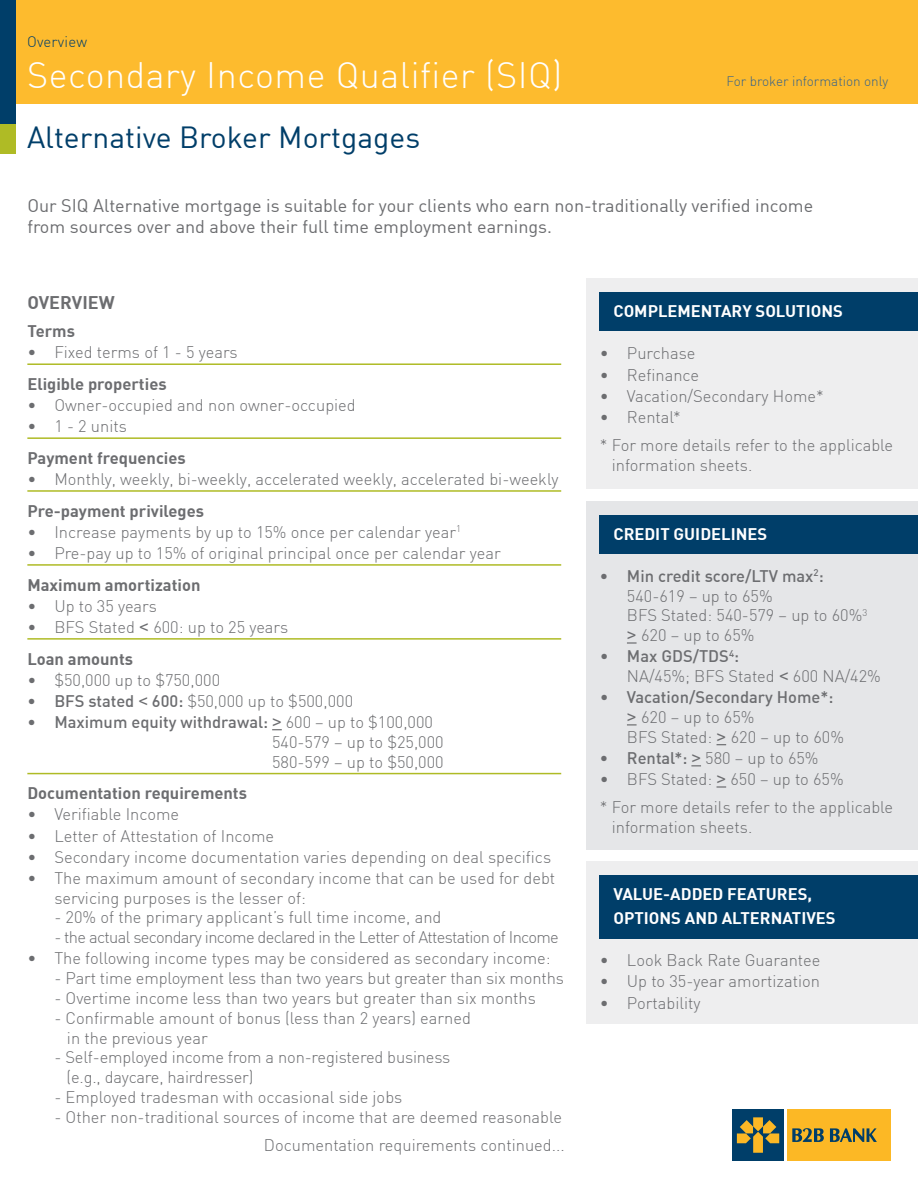
<style>
.page{position:relative;width:918px;height:1188px;background:#fff}
.page>*{position:absolute;margin:0;border:0;box-sizing:border-box;transform-origin:0 0}
.HEADING_-_Main{font:300 36px "DIN";letter-spacing:.015em;color:#fff}
.HEADING_-_Subheading{font:30px "DIN";color:#003e69}
.COPY_-_Intro__12pt{font:18px/21.6px "DIN";color:#6c6d70}
.COPY_-_Sub_Sub_Heade{font:700 18px "DIN";color:#6c6d70}
.COPY_-_Bullets__11pt{font:300 16.5px/19.8px "DIN";color:#6c6d70}
.COPY_-_Body__11pt__L{font:300 16.5px/19.8px "DIN";color:#6c6d70}
.COPY_-_Body__11pt__L-2{font:700 16.5px "DIN";color:#6c6d70}
.t1{font:700 16.5px/23.4px "DIN";color:#fff}
.COPY_-_Bullets__11pt-2{font:300 16.5px "DIN";letter-spacing:-.04em;color:#6c6d70}
.HEADING_-_Sell_Sheet{font:300 15px "DIN";letter-spacing:.015em;color:#003e69}
.HEADING_-_For_adviso{font:300 13.5px "DIN";color:#37638a}
.s1{font-family:"Arial";font-weight:400}
.s2{font-weight:500}
</style>
<div class="page">
<div style="left:0;top:0;width:15px;height:153px;background:#afbb25"></div>
<div style="left:0;top:0;width:918px;height:104px;background:#fdbb2e"></div>
<div style="left:0;top:0;width:15px;height:123px;background:#003e69"></div>
<div style="left:732px;top:1109px;width:52px;height:52px;background:#003e69"></div>
<svg style="left:737px;top:1117px;width:42px;height:36px"></svg>
<div style="left:787px;top:1109px;width:104px;height:52px;background:#fcb825"></div>
<svg style="left:792px;top:1128px;width:32px;height:14px"></svg>
<svg style="left:830px;top:1128px;width:47px;height:14px"></svg>
<div style="left:586px;top:501px;width:332px;height:349px;background:#e5e6e8"></div>
<svg style="left:627px;top:642px;width:10px;height:2px"></svg>
<svg style="left:627px;top:724px;width:10px;height:2px"></svg>
<svg style="left:717px;top:786px;width:9px;height:2px"></svg>
<div style="left:600px;top:515px;width:318px;height:39px;background:#003e69"></div>
<div style="left:586px;top:279px;width:332px;height:210px;background:#eeeeef"></div>
<div style="left:600px;top:292px;width:318px;height:39px;background:#003e69"></div>
<div style="left:586px;top:862px;width:332px;height:162px;background:#eeeeef"></div>
<div style="left:600px;top:875px;width:318px;height:63px;background:#003e69"></div>
<hr style="left:27px;top:363px;width:534px;height:2px;background:#afbb25">
<hr style="left:27px;top:437px;width:534px;height:2px;background:#afbb25">
<hr style="left:27px;top:490px;width:534px;height:2px;background:#afbb25">
<hr style="left:27px;top:564px;width:534px;height:2px;background:#afbb25">
<hr style="left:27px;top:638px;width:534px;height:2px;background:#afbb25">
<hr style="left:27px;top:773px;width:534px;height:1px;background:#afbb25">
<p class="HEADING_-_Sell_Sheet" style="left:27px;top:33px;width:62px">Overview</p>
<p class="HEADING_-_Main" style="left:27px;top:53px;width:537px">Secondary Income Qualifier (SIQ)</p>
<p class="HEADING_-_Subheading" style="left:27px;top:118px;width:395px">Alternative Broker Mortgages</p>
<p class="HEADING_-_For_adviso" style="left:727px;top:73px;width:163px">For broker information only</p>
<p class="COPY_-_Intro__12pt" style="left:27px;top:194px;width:787px">Our SIQ Alternative mortgage is suitable for your clients who earn non-traditionally verified income from sources over and above their full time employment earnings.</p>
<p class="COPY_-_Sub_Sub_Heade" style="left:27px;top:291px;width:89px">OVERVIEW</p>
<p class="COPY_-_Body__11pt__L-2" style="left:27px;top:320px;width:49px">Terms</p>
<p class="COPY_-_Bullets__11pt" style="left:27px;top:342px;width:212px">• Fixed terms of 1 - 5 years</p>
<p class="COPY_-_Body__11pt__L-2" style="left:27px;top:373px;width:141px">Eligible properties</p>
<p class="COPY_-_Bullets__11pt" style="left:27px;top:395px;width:330px">• Owner-occupied and non owner-occupied</p>
<p class="COPY_-_Bullets__11pt" style="left:27px;top:416px;width:101px">• 1 - 2 units</p>
<p class="COPY_-_Body__11pt__L-2" style="left:27px;top:447px;width:160px">Payment frequencies</p>
<p class="COPY_-_Bullets__11pt" style="left:27px;top:469px;width:533px">• Monthly, weekly, bi-weekly, accelerated weekly, accelerated bi-weekly</p>
<p class="COPY_-_Body__11pt__L-2" style="left:27px;top:500px;width:178px">Pre-payment privileges</p>
<p class="COPY_-_Bullets__11pt" style="left:27px;top:522px;width:435px">• Increase payments by up to 15% once per calendar year<sup>1</sup></p>
<p class="COPY_-_Bullets__11pt" style="left:27px;top:543px;width:475px">• Pre-pay up to 15% of original principal once per calendar year</p>
<p class="COPY_-_Body__11pt__L-2" style="left:27px;top:574px;width:175px">Maximum amortization</p>
<p class="COPY_-_Bullets__11pt" style="left:27px;top:596px;width:131px">• Up to 35 years</p>
<p class="COPY_-_Bullets__11pt" style="left:27px;top:617px;width:262px">• BFS Stated <span class="s1">&lt;</span> 600: up to 25 years</p>
<p class="COPY_-_Body__11pt__L-2" style="left:27px;top:648px;width:107px">Loan amounts</p>
<p class="COPY_-_Bullets__11pt" style="left:27px;top:670px;width:194px">• $50,000 up to $750,000</p>
<p class="COPY_-_Bullets__11pt" style="left:27px;top:691px;width:327px"><span class="s2">• BFS stated</span> <span class="s1">&lt;</span> <span class="s2">600:</span> $50,000 up to $500,000</p>
<p class="COPY_-_Bullets__11pt" style="left:272px;top:712px;width:173px;text-indent:-245px"><span class="s2">• Maximum equity withdrawal:</span> <span class="s1">&gt;</span> 600 – up to $100,000<br>540-579 – up to $25,000<br>580-599 – up to $50,000</p>
<p class="COPY_-_Body__11pt__L-2" style="left:27px;top:782px;width:221px">Documentation requirements</p>
<p class="COPY_-_Bullets__11pt" style="left:27px;top:804px;width:153px">• Verifiable Income</p>
<p class="COPY_-_Bullets__11pt" style="left:27px;top:826px;width:248px">• Letter of Attestation of Income</p>
<p class="COPY_-_Bullets__11pt" style="left:27px;top:847px;width:525px">• Secondary income documentation varies depending on deal specifics</p>
<p class="COPY_-_Bullets__11pt" style="left:54px;top:868px;width:502px;text-indent:-27px">• The maximum amount of secondary income that can be used for debt servicing purposes is the lesser of:</p>
<p class="COPY_-_Bullets__11pt" style="left:54px;top:907px;width:389px">- 20% of the primary applicant’s full time income, and</p>
<p class="COPY_-_Bullets__11pt-2" style="left:54px;top:927px;width:506px">- the actual secondary income declared in the Letter of Attestation of Income</p>
<p class="COPY_-_Bullets__11pt" style="left:27px;top:948px;width:525px">• The following income types may be considered as secondary income:</p>
<p class="COPY_-_Bullets__11pt" style="left:54px;top:968px;width:511px">- Part time employment less than two years but greater than six months</p>
<p class="COPY_-_Bullets__11pt" style="left:54px;top:988px;width:483px">- Overtime income less than two years but greater than six months</p>
<p class="COPY_-_Bullets__11pt" style="left:67px;top:1008px;width:406px;text-indent:-13px">- Confirmable amount of bonus (less than 2 years) earned in the previous year</p>
<p class="COPY_-_Bullets__11pt" style="left:66px;top:1047px;width:385px;text-indent:-12px">- Self-employed income from a non-registered business (e.g., daycare, hairdresser)</p>
<p class="COPY_-_Bullets__11pt" style="left:54px;top:1087px;width:350px">- Employed tradesman with occasional side jobs</p>
<p class="COPY_-_Bullets__11pt" style="left:54px;top:1107px;width:509px">- Other non-traditional sources of income that are deemed reasonable</p>
<p class="COPY_-_Body__11pt__L" style="left:264px;top:1135px;width:303px">Documentation requirements continued...</p>
<p class="t1" style="left:613px;top:299px;width:231px">COMPLEMENTARY SOLUTIONS</p>
<p class="COPY_-_Bullets__11pt" style="left:600px;top:343px;width:97px">• Purchase</p>
<p class="COPY_-_Bullets__11pt" style="left:600px;top:365px;width:101px">• Refinance</p>
<p class="COPY_-_Bullets__11pt" style="left:600px;top:386px;width:225px">• Vacation/Secondary Home*</p>
<p class="COPY_-_Bullets__11pt" style="left:600px;top:407px;width:82px">• Rental*</p>
<p class="COPY_-_Body__11pt__L" style="left:612px;top:435px;width:283px;text-indent:-12px">* For more details refer to the applicable information sheets.</p>
<p class="t1" style="left:613px;top:521px;width:155px">CREDIT GUIDELINES</p>
<p class="COPY_-_Bullets__11pt" style="left:627px;top:566px;width:242px;text-indent:-27px"><span class="s2">• Min credit score/LTV max</span><sup>2</sup><span class="s2">:<br></span>540-619 – up to 65%<br>BFS Stated: 540-579 – up to 60%<sup>3 </sup><span class="s1">&gt;</span> 620 – up to 65%</p>
<p class="COPY_-_Bullets__11pt" style="left:627px;top:646px;width:255px;text-indent:-27px">• <span class="s2">Max GDS/TDS</span><sup>4</sup><span class="s2">:<br></span>NA/45%; BFS Stated <span class="s1">&lt;</span> 600 NA/42%</p>
<p class="COPY_-_Bullets__11pt" style="left:627px;top:687px;width:219px;text-indent:-27px">• <span class="s2">Vacation/Secondary Home*: </span><span class="s1">&gt;</span> 620 – up to 65%<br>BFS Stated: <span class="s1">&gt;</span> 620 – up to 60%</p>
<p class="COPY_-_Bullets__11pt" style="left:600px;top:748px;width:220px"><span class="s2">• Rental*:</span> <span class="s1">&gt;</span> 580 – up to 65%</p>
<p class="COPY_-_Bullets__11pt" style="left:600px;top:769px;width:245px">• BFS Stated: <span class="s1">&gt;</span> 650 – up to 65%</p>
<p class="COPY_-_Body__11pt__L" style="left:612px;top:797px;width:283px;text-indent:-12px">* For more details refer to the applicable information sheets.</p>
<p class="t1" style="left:613px;top:882px;width:224px">VALUE-ADDED FEATURES,<br>OPTIONS AND ALTERNATIVES</p>
<p class="COPY_-_Bullets__11pt" style="left:600px;top:950px;width:222px">• Look Back Rate Guarantee</p>
<p class="COPY_-_Bullets__11pt" style="left:600px;top:971px;width:222px">• Up to 35-year amortization</p>
<p class="COPY_-_Bullets__11pt" style="left:600px;top:993px;width:102px">• Portability</p>
</div>
